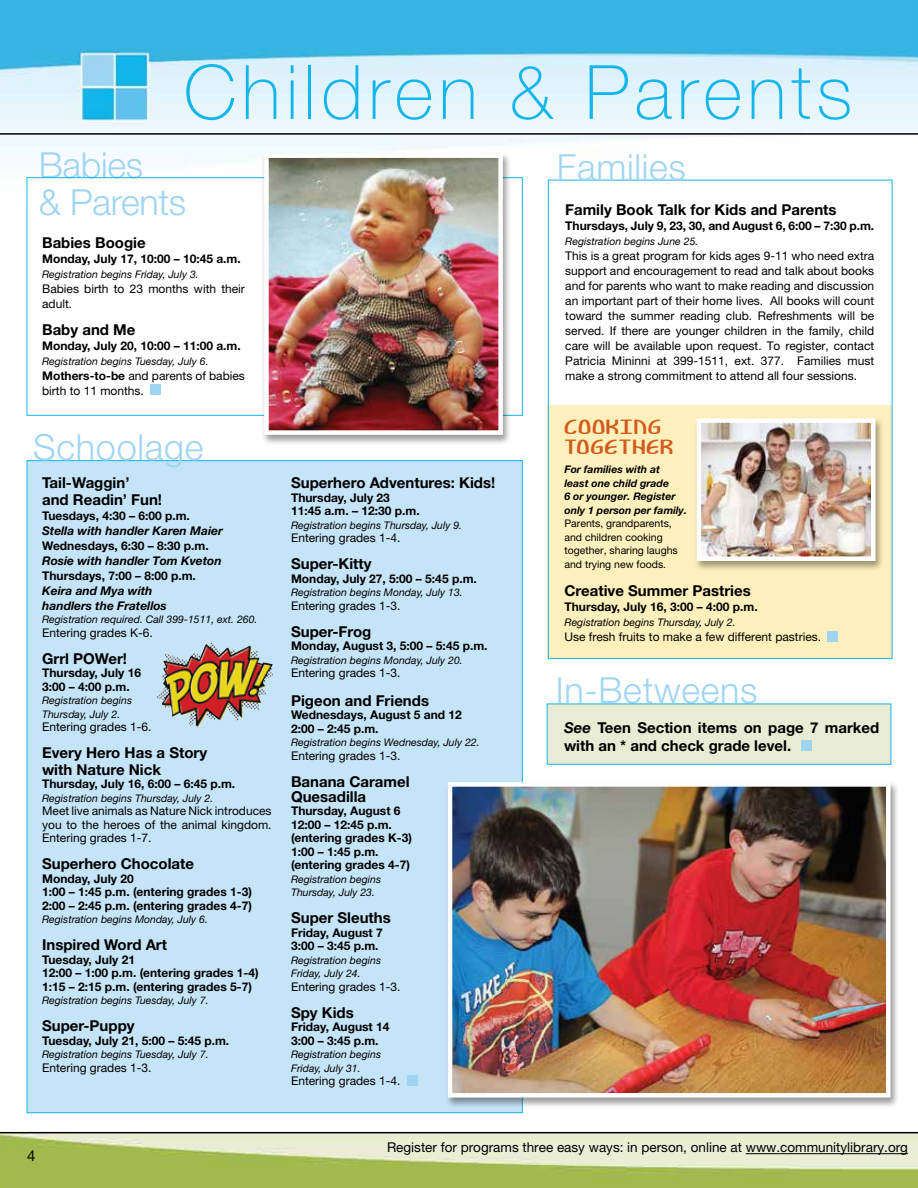
<style>
.page{position:relative;width:918px;height:1188px;background:#fff}
.page>*{position:absolute;margin:0;border:0;box-sizing:border-box;transform-origin:0 0}
.t1{font:100 75px "Helvetica Neue";letter-spacing:.07em;color:#13b6ea}
.t2{font:300 36px "Helvetica Neue";letter-spacing:.02em;color:#9fd5f3}
.t3{font:300 36px/37.5px "Helvetica Neue";letter-spacing:-.01em;color:#9fd5f3}
.t4{font:21px/19.5px "Bendable BRK";letter-spacing:.07em;color:#d25a1c}
.t5{font:700 15px/16.5px "Helvetica Neue";color:#000}
.t6{font:15px "Helvetica Neue";color:#000}
.t7{font:13.5px "Helvetica Neue";color:#000}
.t8{font:12px/15px "Helvetica Neue";color:#000}
.t9{font:700 12px/13.5px "Helvetica Neue";color:#000}
.t10{font:italic 700 12px/15px "Helvetica Neue";color:#000}
.t11{font:italic 10.5px/13.5px "Helvetica Neue";color:#000}
.t12{font:10.5px/13.5px "Helvetica Neue";color:#000}
.t13{font:italic 700 10.5px/13.5px "Helvetica Neue";color:#000}
.s1{font-weight:700}
.s2{font-style:italic}
</style>
<div class="page">
<img style="left:0;top:1133px;width:918px;height:55px">
<img style="left:0;top:0;width:918px;height:202px">
<hr style="left:0;top:1132px;width:918px;height:1px;background:#000">
<hr style="left:0;top:133px;width:918px;height:2px;background:#000">
<hr style="left:746px;top:1153px;width:162px;height:1px;background:#000">
<div style="left:27px;top:460px;width:496px;height:653px;background:#c5e4f7;border:1px solid #13b6ea"></div>
<div style="left:151px;top:385px;width:10px;height:10px;background:#9fd5f3"></div>
<div style="left:407px;top:1075px;width:10px;height:10px;background:#9fd5f3"></div>
<div style="left:444px;top:781px;width:455px;height:327px;background:#000;opacity:.4"></div>
<img style="left:453px;top:787px;width:433px;height:306px">
<div style="left:448px;top:782px;width:443px;height:316px;border:4px solid #fff"></div>
<div style="left:261px;top:152px;width:250px;height:294px;background:#000;opacity:.4"></div>
<img style="left:269px;top:158px;width:229px;height:272px">
<div style="left:264px;top:153px;width:239px;height:282px;border:4px solid #fff"></div>
<div style="left:547px;top:405px;width:345px;height:253px;background:#fef0bc"></div>
<div style="left:547px;top:704px;width:344px;height:61px;background:#e9ecd5;border:1px solid #13b6ea"></div>
<div style="left:801px;top:741px;width:10px;height:10px;background:#9fd5f3"></div>
<div style="left:828px;top:631px;width:10px;height:10px;background:#9fd5f3"></div>
<div style="left:693px;top:417px;width:191px;height:155px;background:#000;opacity:.4"></div>
<img style="left:702px;top:423px;width:169px;height:133px">
<div style="left:697px;top:418px;width:179px;height:143px;border:4px solid #fff"></div>
<img style="left:161px;top:643px;width:51px;height:84px">
<h1 class="t1" style="left:184px;top:49px;width:670px">Children &amp; Parents</h1>
<h2 class="t3" style="left:39px;top:146px;width:149px">Babies<br>&amp; Parents</h2>
<p class="t5" style="left:42px;top:234px;width:105px">Babies Boogie</p>
<p class="t9" style="left:42px;top:252px;width:200px">Monday, July 17, 10:00 – 10:45 a.m.</p>
<p class="t11" style="left:42px;top:267px;width:158px">Registration begins Friday, July 3.</p>
<p class="t8" style="left:42px;top:281px;width:204px">Babies birth to 23 months with their adult.</p>
<p class="t5" style="left:42px;top:321px;width:95px">Baby and Me</p>
<p class="t9" style="left:42px;top:339px;width:200px">Monday, July 20, 10:00 – 11:00 a.m.</p>
<p class="t11" style="left:42px;top:354px;width:168px">Registration begins Tuesday, July 6.</p>
<p class="t8" style="left:42px;top:368px;width:204px"><span class="s1">Mothers-to-be</span> and parents of babies birth to 11 months.</p>
<h2 class="t2" style="left:33px;top:425px;width:172px">Schoolage</h2>
<p class="t5" style="left:42px;top:474px;width:122px">Tail-Waggin’<br>and Readin’ Fun!</p>
<p class="t9" style="left:42px;top:509px;width:149px">Tuesdays, 4:30 – 6:00 p.m.</p>
<p class="t10" style="left:42px;top:523px;width:182px">Stella with handler Karen Maier</p>
<p class="t9" style="left:42px;top:539px;width:168px">Wednesdays, 6:30 – 8:30 p.m.</p>
<p class="t10" style="left:42px;top:553px;width:181px">Rosie with handler Tom Kveton</p>
<p class="t9" style="left:42px;top:569px;width:155px">Thursdays, 7:00 – 8:00 p.m.</p>
<p class="t10" style="left:42px;top:583px;width:126px">Keira and Mya with handlers the Fratellos</p>
<p class="t11" style="left:42px;top:613px;width:217px">Registration required. Call 399-1511, ext. 260.</p>
<p class="t8" style="left:42px;top:625px;width:112px">Entering grades K-6.</p>
<p class="t5" style="left:42px;top:650px;width:86px">Grrl POWer!</p>
<p class="t9" style="left:42px;top:666px;width:100px">Thursday, July 16<br>3:00 – 4:00 p.m.</p>
<p class="t11" style="left:42px;top:694px;width:92px">Registration begins<br>Thursday, July 2.</p>
<p class="t8" style="left:42px;top:719px;width:111px">Entering grades 1-6.</p>
<p class="t5" style="left:42px;top:744px;width:167px">Every Hero Has a Story with Nature Nick</p>
<p class="t9" style="left:42px;top:777px;width:195px">Thursday, July 16, 6:00 – 6:45 p.m.</p>
<p class="t11" style="left:42px;top:791px;width:173px">Registration begins Thursday, July 2.</p>
<p class="t8" style="left:42px;top:804px;width:231px;line-height:13.5px;text-align:justify">Meet live animals as Nature Nick introduces you to the heroes of the animal kingdom.<br>Entering grades 1-7.</p>
<p class="t5" style="left:42px;top:855px;width:153px">Superhero Chocolate</p>
<p class="t9" style="left:42px;top:872px;width:211px">Monday, July 20<br>1:00 – 1:45 p.m. (entering grades 1-3)<br>2:00 – 2:45 p.m. (entering grades 4-7)</p>
<p class="t11" style="left:42px;top:913px;width:167px">Registration begins Monday, July 6.</p>
<p class="t5" style="left:42px;top:936px;width:126px">Inspired Word Art</p>
<p class="t9" style="left:42px;top:953px;width:218px">Tuesday, July 21<br>12:00 – 1:00 p.m. (entering grades 1-4)<br>1:15 – 2:15 p.m. (entering grades 5-7)</p>
<p class="t11" style="left:42px;top:994px;width:168px">Registration begins Tuesday, July 7.</p>
<p class="t5" style="left:42px;top:1017px;width:94px">Super-Puppy</p>
<p class="t9" style="left:42px;top:1034px;width:189px">Tuesday, July 21, 5:00 – 5:45 p.m.</p>
<p class="t11" style="left:42px;top:1048px;width:168px">Registration begins Tuesday, July 7.</p>
<p class="t8" style="left:42px;top:1060px;width:111px">Entering grades 1-3.</p>
<p class="t5" style="left:291px;top:474px;width:206px">Superhero Adventures: Kids!</p>
<p class="t9" style="left:291px;top:491px;width:130px">Thursday, July 23<br>11:45 a.m. – 12:30 p.m.</p>
<p class="t11" style="left:291px;top:518px;width:173px">Registration begins Thursday, July 9.</p>
<p class="t8" style="left:291px;top:530px;width:111px">Entering grades 1-4.</p>
<p class="t5" style="left:291px;top:555px;width:82px">Super-Kitty</p>
<p class="t9" style="left:291px;top:572px;width:187px">Monday, July 27, 5:00 – 5:45 p.m.</p>
<p class="t11" style="left:291px;top:586px;width:173px">Registration begins Monday, July 13.</p>
<p class="t8" style="left:291px;top:598px;width:111px">Entering grades 1-3.</p>
<p class="t5" style="left:291px;top:623px;width:82px">Super-Frog</p>
<p class="t9" style="left:291px;top:639px;width:198px">Monday, August 3, 5:00 – 5:45 p.m.</p>
<p class="t11" style="left:291px;top:653px;width:173px">Registration begins Monday, July 20.</p>
<p class="t8" style="left:291px;top:665px;width:111px">Entering grades 1-3.</p>
<p class="t5" style="left:291px;top:692px;width:140px">Pigeon and Friends</p>
<p class="t9" style="left:291px;top:708px;width:172px">Wednesdays, August 5 and 12<br>2:00 – 2:45 p.m.</p>
<p class="t11" style="left:291px;top:736px;width:190px">Registration begins Wednesday, July 22.</p>
<p class="t8" style="left:291px;top:748px;width:111px">Entering grades 1-3.</p>
<p class="t5" style="left:291px;top:774px;width:120px;line-height:15px">Banana Caramel<br>Quesadilla</p>
<p class="t9" style="left:291px;top:804px;width:122px">Thursday, August 6<br>12:00 – 12:45 p.m. (entering grades K-3)<br>1:00 – 1:45 p.m. (entering grades 4-7)</p>
<p class="t11" style="left:291px;top:872px;width:92px">Registration begins<br>Thursday, July 23.</p>
<p class="t5" style="left:291px;top:909px;width:101px">Super Sleuths</p>
<p class="t9" style="left:291px;top:926px;width:93px">Friday, August 7<br>3:00 – 3:45 p.m.</p>
<p class="t11" style="left:291px;top:953px;width:92px">Registration begins<br>Friday, July 24.</p>
<p class="t8" style="left:291px;top:979px;width:111px">Entering grades 1-3.</p>
<p class="t5" style="left:291px;top:1004px;width:64px">Spy Kids</p>
<p class="t9" style="left:291px;top:1020px;width:100px">Friday, August 14<br>3:00 – 3:45 p.m.</p>
<p class="t11" style="left:291px;top:1048px;width:92px">Registration begins<br>Friday, July 31.</p>
<p class="t8" style="left:291px;top:1073px;width:111px">Entering grades 1-4.</p>
<h2 class="t2" style="left:557px;top:145px;width:131px">Families</h2>
<p class="t5" style="left:565px;top:201px;width:273px">Family Book Talk for Kids and Parents</p>
<p class="t9" style="left:565px;top:218px;width:311px">Thursdays, July 9, 23, 30, and August 6, 6:00 – 7:30 p.m.</p>
<p class="t11" style="left:565px;top:234px;width:135px">Registration begins June 25.</p>
<p class="t8" style="left:565px;top:248px;width:311px;text-align:justify">This is a great program for kids ages 9-11 who need extra support and encouragement to read and talk about books and for parents who want to make reading and discussion an important part of their home lives. All books will count toward the summer reading club. Refreshments will be served. If there are younger children in the family, child care will be available upon request. To register, contact Patricia Mininni at 399-1511, ext. 377. Families must make a strong commitment to attend all four sessions.</p>
<h3 class="t4" style="left:564px;top:418px;width:110px">COOKING<br>TOGETHER</h3>
<p class="t13" style="left:564px;top:462px;width:124px">For families with at<br>least one child grade<br>6 or younger. Register only 1 person per family.</p>
<p class="t12" style="left:564px;top:516px;width:115px">Parents, grandparents, and children cooking together, sharing laughs and trying new foods.</p>
<p class="t5" style="left:564px;top:582px;width:188px">Creative Summer Pastries</p>
<p class="t9" style="left:564px;top:600px;width:195px">Thursday, July 16, 3:00 – 4:00 p.m.</p>
<p class="t11" style="left:564px;top:615px;width:173px">Registration begins Thursday, July 2.</p>
<p class="t8" style="left:564px;top:629px;width:258px">Use fresh fruits to make a few different pastries.</p>
<h2 class="t2" style="left:556px;top:668px;width:203px">In-Betweens</h2>
<p class="t5" style="left:564px;top:718px;width:317px;line-height:18px"><span class="s2">See</span> Teen Section items on page 7 marked with an * and check grade level.</p>
<p class="t6" style="left:27px;top:1147px;width:10px">4</p>
<p class="t7" style="left:387px;top:1139px;width:523px">Register for programs three easy ways: in person, online at www.communitylibrary.org</p>
</div>
